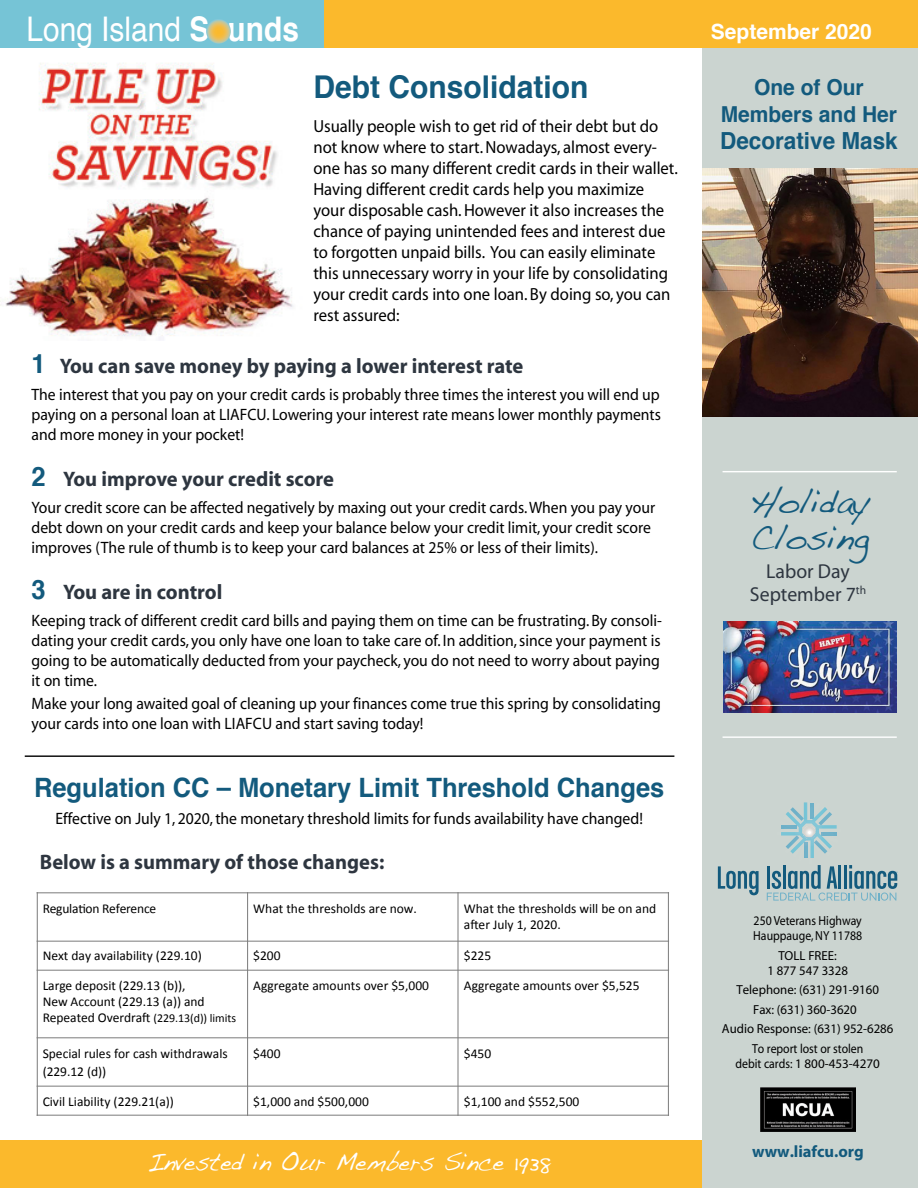
<style>
.page{position:relative;width:918px;height:1188px;background:#fff}
.page>*{position:absolute;margin:0;border:0;box-sizing:border-box;transform-origin:0 0}
.t1{font:35.4px/35.4px "Handwriting Dakota";color:#135a7d;scale:.96 1}
.t2{font:33.9px "Helvetica";color:#fff;scale:.88 1}
.t3{font:700 31.35px "Helvetica";color:#135a7d;scale:.96 1}
.t4{font:700 26.7px "Helvetica";color:#135a7d;scale:.96 1}
.t5{font:25.5px "Handwriting Dakota";color:#fff;scale:.9 1}
.t6{font:700 23.55px "Helvetica";color:#135a7d;scale:.96 1}
.t7{font:700 21.9px/27px "Helvetica";color:#135a7d;text-align:center;scale:.96 1}
.t8{font:700 21px "Myriad";color:#2e3640}
.t9{font:700 21px "Helvetica";color:#fff}
.t10{font:20.25px/22.6px "Myriad";color:#2e3640;text-align:center}
.t11{font:17.55px/21px "Myriad";color:#000;scale:.95 1}
.t12{font:16.5px/19.8px "Myriad";color:#000;scale:.95 1}
.t13{font:700 16.5px "Myriad";color:#135a7d}
.t14{font:13.5px/16.2px "Calibri";color:#000001}
.t15{font:13.05px/19.5px "Myriad";color:#000;text-align:center}
.t16{font:13.05px/15px "Myriad";color:#000;scale:.9 1}
.s1{font-weight:700}
.s2{font-family:"Helvetica";font-size:26.7px;color:#135a7d}
.s3{font-size:12px}
</style>
<div class="page">
<img style="left:0;top:63px;width:293px;height:277px">
<div style="left:0;top:1141px;width:816px;height:47px;background:#fbb92c"></div>
<div style="left:703px;top:0;width:215px;height:1188px;background:#cbd4d0"></div>
<img style="left:760px;top:1087px;width:95px;height:45px">
<svg style="left:718px;top:866px;width:41px;height:29px"></svg>
<svg style="left:767px;top:802px;width:131px;height:99px"></svg>
<div style="left:102px;top:0;width:816px;height:48px;background:#fbb92c"></div>
<div style="left:0;top:0;width:324px;height:48px;background:#76c4d6"></div>
<svg style="left:206px;top:19px;width:25px;height:25px"></svg>
<hr style="left:723px;top:471px;width:174px;height:1px;background:#fff">
<hr style="left:723px;top:736px;width:174px;height:2px;background:#fff">
<img style="left:723px;top:622px;width:173px;height:91px">
<hr style="left:25px;top:755px;width:649px;height:2px;background:#000">
<hr style="left:247px;top:892px;width:1px;height:224px;background:#7b7b7b">
<hr style="left:458px;top:892px;width:1px;height:224px;background:#7b7b7b">
<hr style="left:37px;top:941px;width:632px;height:1px;background:#7b7b7b">
<hr style="left:37px;top:970px;width:632px;height:1px;background:#7b7b7b">
<hr style="left:37px;top:1037px;width:632px;height:1px;background:#7b7b7b">
<hr style="left:37px;top:1086px;width:632px;height:1px;background:#7b7b7b">
<hr style="left:37px;top:892px;width:1px;height:224px;background:#7b7b7b">
<hr style="left:668px;top:892px;width:1px;height:224px;background:#7b7b7b">
<hr style="left:37px;top:892px;width:632px;height:1px;background:#7b7b7b">
<hr style="left:37px;top:1115px;width:632px;height:1px;background:#7b7b7b">
<img style="left:703px;top:169px;width:215px;height:247px">
<h2 class="t2" style="left:26px;top:3px;width:311px">Long Island <span class="s1">Sounds</span></h2>
<p class="t9" style="left:711px;top:15px;width:163px">September 2020</p>
<h3 class="t3" style="left:313px;top:62px;width:288px">Debt Consolidation</h3>
<p class="t11" style="left:313px;top:116px;width:385px">Usually people wish to get rid of their debt but do not know where to start. Nowadays, almost every&shy;one has so many different credit cards in their wallet.<br>Having different credit cards help you maximize your disposable cash. However it also increases the chance of paying unintended fees and interest due to forgotten unpaid bills. You can easily eliminate this unnecessary worry in your life by consolidating your credit cards into one loan. By doing so, you can rest assured:</p>
<p class="t8" style="left:32px;top:356px;width:493px"><span class="s2">1</span> You can save money by paying a lower interest rate</p>
<p class="t12" style="left:32px;top:386px;width:664px;text-align:justify">The interest that you pay on your credit cards is probably three times the interest you will end up paying on a personal loan at LIAFCU. Lowering your interest rate means lower monthly payments and more money in your pocket!</p>
<p class="t8" style="left:32px;top:468px;width:304px"><span class="s2">2</span> You improve your credit score</p>
<p class="t12" style="left:32px;top:499px;width:658px">Your credit score can be affected negatively by maxing out your credit cards. When you pay your debt down on your credit cards and keep your balance below your credit limit, your credit score improves (The rule of thumb is to keep your card balances at 25% or less of their limits).</p>
<p class="t8" style="left:32px;top:581px;width:192px"><span class="s2">3</span> You are in control</p>
<p class="t12" style="left:32px;top:612px;width:665px">Keeping track of different credit card bills and paying them on time can be frustrating. By consoli&shy;dating your credit cards, you only have one loan to take care of. In addition, since your payment is going to be automatically deducted from your paycheck, you do not need to worry about paying it on time.</p>
<p class="t12" style="left:32px;top:694px;width:664px">Make your long awaited goal of cleaning up your finances come true this spring by consolidating your cards into one loan with LIAFCU and start saving today!</p>
<h3 class="t4" style="left:34px;top:766px;width:658px">Regulation CC – Monetary Limit Threshold Changes</h3>
<p class="t12" style="left:56px;top:809px;width:620px">Effective on July 1, 2020, the monetary threshold limits for funds availability have changed!</p>
<p class="t8" style="left:40px;top:851px;width:346px">Below is a summary of those changes:</p>
<p class="t14" style="left:43px;top:901px;width:115px">Regulation Reference</p>
<p class="t14" style="left:253px;top:901px;width:165px">What the thresholds are now.</p>
<p class="t14" style="left:464px;top:901px;width:194px">What the thresholds will be on and after July 1, 2020.</p>
<p class="t14" style="left:43px;top:948px;width:161px">Next day availability (229.10)</p>
<p class="t14" style="left:253px;top:948px;width:29px">$200</p>
<p class="t14" style="left:464px;top:948px;width:29px">$225</p>
<p class="t14" style="left:43px;top:977px;width:195px">Large deposit (229.13 (b)),<br>New Account (229.13 (a)) and<br>Repeated Overdraft <span class="s3">(229.13(d)) limits</span></p>
<p class="t14" style="left:253px;top:977px;width:177px">Aggregate amounts over $5,000</p>
<p class="t14" style="left:464px;top:977px;width:177px">Aggregate amounts over $5,525</p>
<p class="t14" style="left:43px;top:1044px;width:187px;line-height:18.9px">Special rules for cash withdrawals (229.12 (d))</p>
<p class="t14" style="left:253px;top:1045px;width:29px">$400</p>
<p class="t14" style="left:464px;top:1045px;width:29px">$450</p>
<p class="t14" style="left:43px;top:1094px;width:133px">Civil Liability (229.21(a))</p>
<p class="t14" style="left:253px;top:1094px;width:117px">$1,000 and $500,000</p>
<p class="t14" style="left:464px;top:1094px;width:117px">$1,100 and $552,500</p>
<h3 class="t5" style="left:148px;top:1146px;width:450px">Invested in Our Members Since 1938</h3>
<h3 class="t7" style="left:721px;top:74px;width:185px">One of Our<br>Members and Her</h3>
<h3 class="t6" style="left:720px;top:121px;width:186px">Decorative Mask</h3>
<h1 class="t1" style="left:750px;top:483px;width:125px">Holiday<br>Closing</h1>
<p class="t10" style="left:750px;top:561px;width:118px">Labor Day<br>September 7<sup>th</sup></p>
<p class="t16" style="left:753px;top:914px;width:122px">250 Veterans Highway<br>Hauppauge, NY 11788</p>
<p class="t15" style="left:767px;top:948px;width:82px;line-height:15px">TOLL FREE:<br>1 877 547 3328</p>
<p class="t15" style="left:722px;top:981px;width:173px">Telephone: (631) 291-9160<br>Fax: (631) 360-3620<br>Audio Response: (631) 952-6286<br>To report lost or stolen</p>
<p class="t16" style="left:736px;top:1056px;width:162px">debit cards: 1 800-453-4270</p>
<p class="t13" style="left:752px;top:1143px;width:113px">www.liafcu.org</p>
</div>
